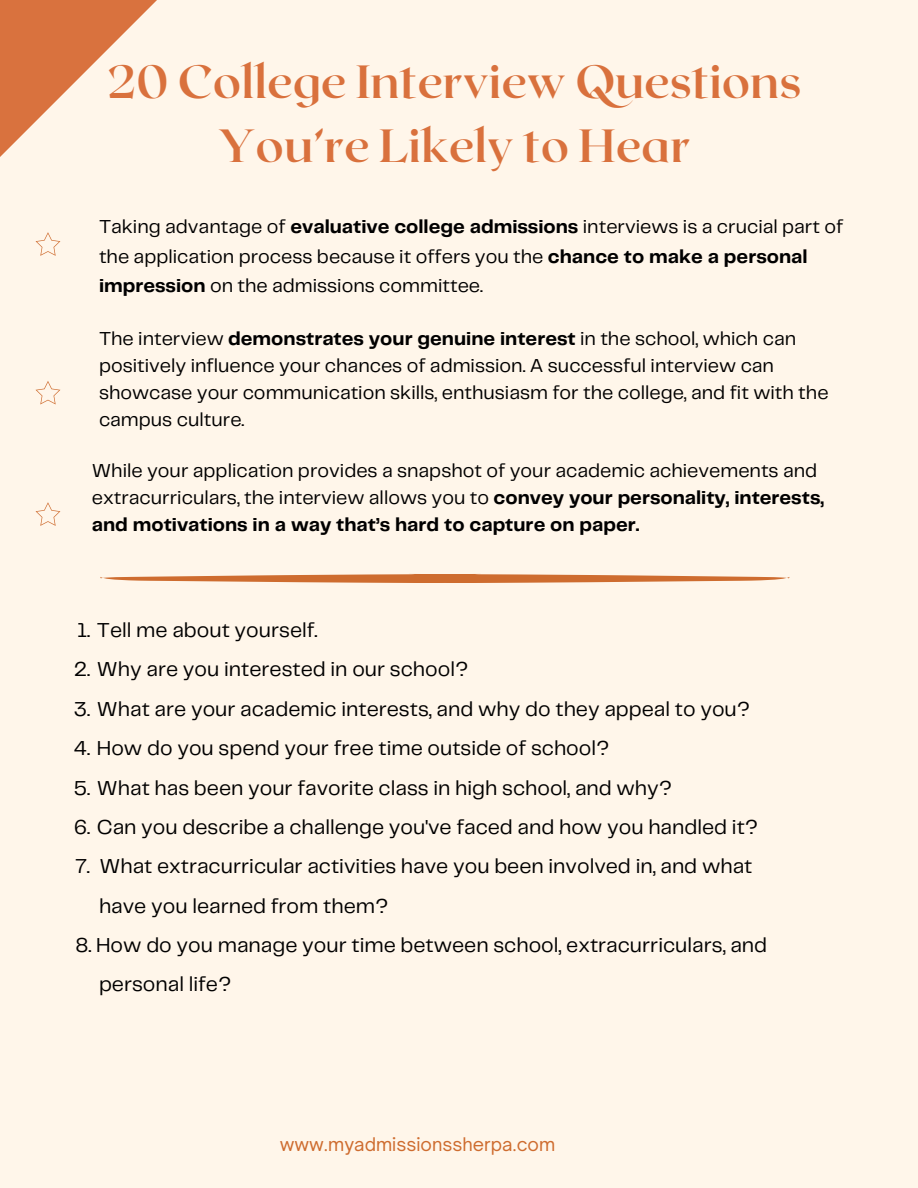
<style>
.page{position:relative;width:918px;height:1188px;background:#fff6ea}
.page>*{position:absolute;margin:0;border:0;box-sizing:border-box;transform-origin:0 0}
.t1{font:700 46.5px/64.2px "Roxborough CF";color:#d9713d;text-align:center}
.t2{font:21px/39.3px "Telegraf";color:#000}
.t3{font:19.5px/27px "Telegraf";color:#000}
.t4{font:18px "Open Sauce One";color:#ce6c2f}
.s1{font-weight:700}
</style>
<div class="page">
<svg style="left:100px;top:574px;width:690px;height:9px"></svg>
<svg style="left:40px;top:248px;width:16px;height:8px"></svg>
<svg style="left:36px;top:381px;width:24px;height:23px"></svg>
<svg style="left:36px;top:502px;width:24px;height:24px"></svg>
<svg style="left:0;top:0;width:157px;height:248px"></svg>
<p class="t1" style="left:107px;top:47px;width:696px">20 College Interview Questions<br>You’re Likely to Hear</p>
<h1 class="t3" style="left:99px;top:213px;width:746px;line-height:29.2px">Taking advantage of <span class="s1">evaluative college admissions</span> interviews is a crucial part of the application process because it offers you the <span class="s1">chance to make a personal impression</span> on the admissions committee.</h1>
<p class="t3" style="left:99px;top:326px;width:731px">The interview <span class="s1">demonstrates your genuine interest</span> in the school, which can positively influence your chances of admission. A successful interview can showcase your communication skills, enthusiasm for the college, and fit with the campus culture.</p>
<h2 class="t3" style="left:92px;top:458px;width:734px">While your application provides a snapshot of your academic achievements and extracurriculars, the interview allows you to <span class="s1">convey your personality, interests, and motivations in a way that’s hard to capture on paper.</span></h2>
<h2 class="t2" style="left:77px;top:612px;width:242px">1. Tell me about yourself.</h2>
<p class="t2" style="left:74px;top:651px;width:396px">2. Why are you interested in our school?</p>
<p class="t2" style="left:74px;top:690px;width:678px">3. What are your academic interests, and why do they appeal to you?</p>
<h2 class="t2" style="left:74px;top:730px;width:537px">4. How do you spend your free time outside of school?</h2>
<p class="t2" style="left:74px;top:769px;width:600px">5. What has been your favorite class in high school, and why?</p>
<p class="t2" style="left:74px;top:808px;width:686px">6. Can you describe a challenge you've faced and how you handled it?</p>
<p class="t2" style="left:99px;top:848px;width:655px;text-indent:-24px">7. What extracurricular activities have you been involved in, and what have you learned from them?</p>
<p class="t2" style="left:99px;top:927px;width:670px;text-indent:-24px">8. How do you manage your time between school, extracurriculars, and personal life?</p>
<p class="t4" style="left:280px;top:1133px;width:277px">www.myadmissionssherpa.com</p>
</div>
